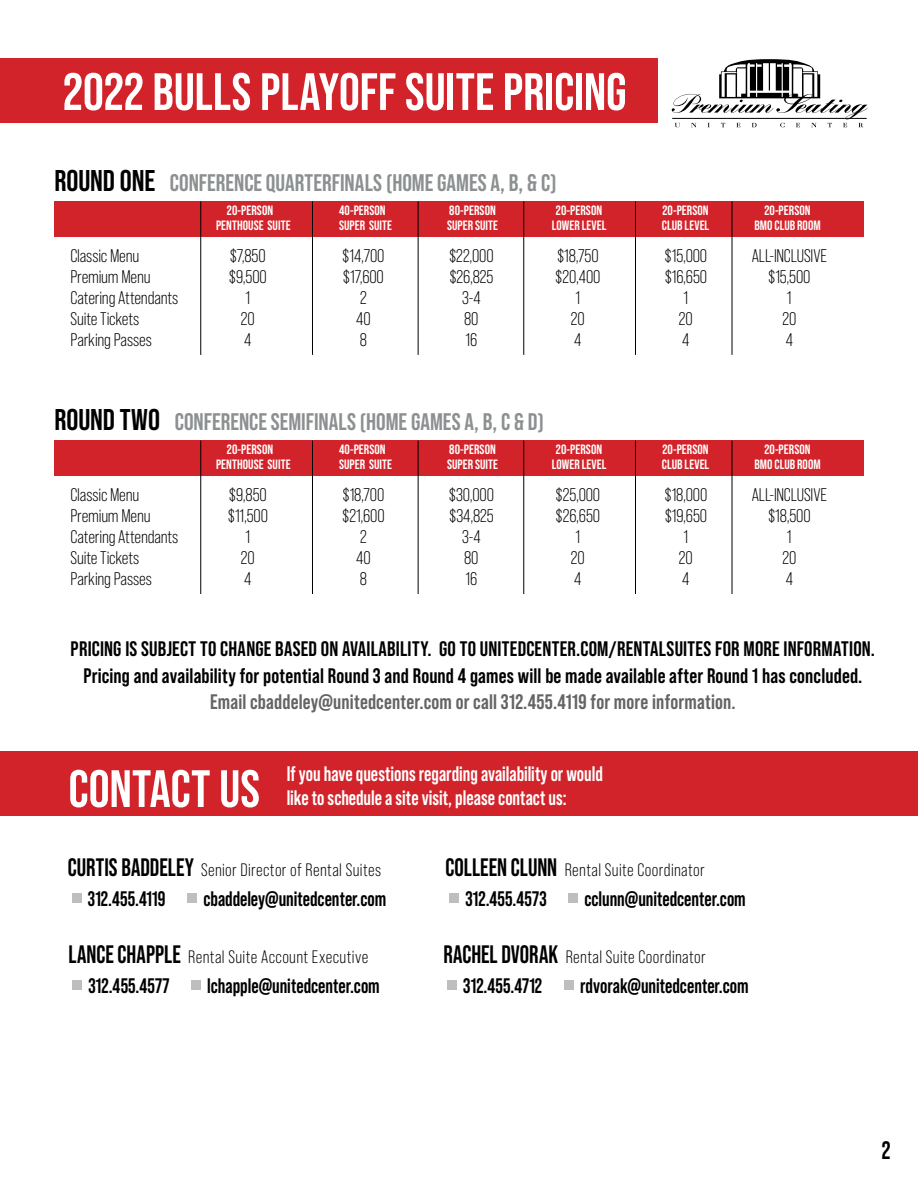
<style>
.page{position:relative;width:918px;height:1188px;background:#fff}
.page>*{position:absolute;margin:0;border:0;box-sizing:border-box;transform-origin:0 0}
.t1{font:700 52.5px "Bebas Neue Pro";color:#fff}
.t2{font:700 25.2px "Bebas Neue Pro";color:#000;scale:.93 1}
.t3{font:700 24px "Bebas Neue Pro";color:#8c9091}
.t4{font:700 21px/27px "Bebas Neue Pro";letter-spacing:.005em;color:#000;text-align:center}
.t5{font:700 21px "Bebas Neue Pro";letter-spacing:.005em;color:#000;scale:.93 1}
.t6{font:700 21px/24px "Bebas Neue Pro";color:#fff;scale:.93 1}
.t7{font:700 21px "Bebas Neue Pro";letter-spacing:.005em;color:#636466}
.t8{font:18.3px "Bebas Neue Pro";letter-spacing:-.01em;color:#000}
.t9{font:18px "Bebas Neue Pro";letter-spacing:.02em;color:#000}
.t10{font:700 13.5px "Bebas Neue Pro";letter-spacing:.005em;color:#fff}
.s1{font-size:30px;color:#000}
.s2{font-weight:700;font-size:25.2px}
</style>
<div class="page">
<div style="left:0;top:58px;width:657px;height:65px;background:#d2232a"></div>
<div style="left:0;top:751px;width:918px;height:65px;background:#d2232a"></div>
<svg style="left:672px;top:59px;width:196px;height:68px"></svg>
<div style="left:72px;top:894px;width:10px;height:9px;background:#bcbec0"></div>
<div style="left:187px;top:894px;width:10px;height:9px;background:#bcbec0"></div>
<div style="left:449px;top:894px;width:10px;height:9px;background:#bcbec0"></div>
<div style="left:569px;top:894px;width:9px;height:9px;background:#bcbec0"></div>
<div style="left:447px;top:980px;width:10px;height:10px;background:#bcbec0"></div>
<div style="left:564px;top:980px;width:10px;height:10px;background:#bcbec0"></div>
<div style="left:72px;top:980px;width:10px;height:10px;background:#bcbec0"></div>
<div style="left:191px;top:980px;width:10px;height:10px;background:#bcbec0"></div>
<div style="left:54px;top:201px;width:810px;height:36px;background:#d2232a"></div>
<div style="left:54px;top:440px;width:810px;height:36px;background:#d2232a"></div>
<hr style="left:200px;top:201px;width:1px;height:154px;background:#000">
<hr style="left:200px;top:441px;width:1px;height:153px;background:#000">
<hr style="left:312px;top:201px;width:1px;height:154px;background:#000">
<hr style="left:312px;top:441px;width:1px;height:153px;background:#000">
<hr style="left:418px;top:201px;width:1px;height:154px;background:#000">
<hr style="left:418px;top:441px;width:1px;height:153px;background:#000">
<hr style="left:523px;top:201px;width:1px;height:154px;background:#000">
<hr style="left:523px;top:441px;width:1px;height:153px;background:#000">
<hr style="left:635px;top:201px;width:1px;height:154px;background:#000">
<hr style="left:635px;top:441px;width:1px;height:153px;background:#000">
<hr style="left:732px;top:201px;width:1px;height:154px;background:#000">
<hr style="left:732px;top:441px;width:1px;height:153px;background:#000">
<h1 class="t1" style="left:63px;top:62px;width:565px">2022 BULLS PLAYOFF SUITE PRICING</h1>
<h3 class="t3" style="left:55px;top:169px;width:504px"><span class="s1">ROUND ONE</span> CONFERENCE QUARTERFINALS (HOME GAMES A, B, &amp; C)</h3>
<p class="t10" style="left:227px;top:203px;width:48px">20-PERSON</p>
<p class="t10" style="left:339px;top:203px;width:48px">40-PERSON</p>
<p class="t10" style="left:449px;top:203px;width:48px">80-PERSON</p>
<p class="t10" style="left:556px;top:203px;width:48px">20-PERSON</p>
<p class="t10" style="left:662px;top:203px;width:48px">20-PERSON</p>
<p class="t10" style="left:764px;top:203px;width:48px">20-PERSON</p>
<p class="t10" style="left:216px;top:218px;width:76px">PENTHOUSE SUITE</p>
<p class="t10" style="left:339px;top:218px;width:55px">SUPER SUITE</p>
<p class="t10" style="left:447px;top:218px;width:53px">SUPER SUITE</p>
<p class="t10" style="left:552px;top:218px;width:56px">LOWER LEVEL</p>
<p class="t10" style="left:662px;top:218px;width:49px">CLUB LEVEL</p>
<p class="t10" style="left:754px;top:218px;width:68px">BMO CLUB ROOM</p>
<p class="t8" style="left:70px;top:245px;width:70px">Classic Menu</p>
<p class="t8" style="left:230px;top:245px;width:37px">$7,850</p>
<p class="t8" style="left:342px;top:245px;width:44px">$14,700</p>
<p class="t8" style="left:449px;top:245px;width:46px">$22,000</p>
<p class="t8" style="left:557px;top:245px;width:43px">$18,750</p>
<p class="t8" style="left:665px;top:245px;width:44px">$15,000</p>
<p class="t8" style="left:752px;top:245px;width:77px">ALL-INCLUSIVE</p>
<p class="t8" style="left:70px;top:266px;width:82px">Premium Menu</p>
<p class="t8" style="left:229px;top:266px;width:39px">$9,500</p>
<p class="t8" style="left:343px;top:266px;width:42px">$17,600</p>
<p class="t8" style="left:449px;top:266px;width:46px">$26,825</p>
<p class="t8" style="left:555px;top:266px;width:47px">$20,400</p>
<p class="t8" style="left:665px;top:266px;width:44px">$16,650</p>
<p class="t8" style="left:768px;top:266px;width:44px">$15,500</p>
<p class="t8" style="left:70px;top:287px;width:109px">Catering Attendants</p>
<p class="t8" style="left:246px;top:287px;width:6px">1</p>
<p class="t8" style="left:360px;top:287px;width:8px">2</p>
<p class="t8" style="left:462px;top:287px;width:20px">3-4</p>
<p class="t8" style="left:575px;top:287px;width:6px">1</p>
<p class="t8" style="left:683px;top:287px;width:6px">1</p>
<p class="t8" style="left:787px;top:287px;width:6px">1</p>
<p class="t8" style="left:70px;top:308px;width:70px">Suite Tickets</p>
<p class="t8" style="left:241px;top:308px;width:15px">20</p>
<p class="t8" style="left:356px;top:308px;width:16px">40</p>
<p class="t8" style="left:464px;top:308px;width:16px">80</p>
<p class="t8" style="left:571px;top:308px;width:15px">20</p>
<p class="t8" style="left:679px;top:308px;width:15px">20</p>
<p class="t8" style="left:782px;top:308px;width:15px">20</p>
<p class="t8" style="left:71px;top:329px;width:83px">Parking Passes</p>
<p class="t8" style="left:244px;top:329px;width:9px">4</p>
<p class="t8" style="left:360px;top:329px;width:9px">8</p>
<p class="t8" style="left:466px;top:329px;width:13px">16</p>
<p class="t8" style="left:574px;top:329px;width:9px">4</p>
<p class="t8" style="left:682px;top:329px;width:9px">4</p>
<p class="t8" style="left:786px;top:329px;width:9px">4</p>
<h3 class="t3" style="left:55px;top:408px;width:491px"><span class="s1">ROUND TWO</span> CONFERENCE SEMIFINALS (HOME GAMES A, B, C &amp; D)</h3>
<p class="t10" style="left:227px;top:442px;width:48px">20-PERSON</p>
<p class="t10" style="left:339px;top:442px;width:48px">40-PERSON</p>
<p class="t10" style="left:449px;top:442px;width:48px">80-PERSON</p>
<p class="t10" style="left:556px;top:442px;width:48px">20-PERSON</p>
<p class="t10" style="left:662px;top:442px;width:48px">20-PERSON</p>
<p class="t10" style="left:764px;top:442px;width:48px">20-PERSON</p>
<p class="t10" style="left:216px;top:457px;width:76px">PENTHOUSE SUITE</p>
<p class="t10" style="left:339px;top:457px;width:55px">SUPER SUITE</p>
<p class="t10" style="left:447px;top:457px;width:53px">SUPER SUITE</p>
<p class="t10" style="left:552px;top:457px;width:56px">LOWER LEVEL</p>
<p class="t10" style="left:662px;top:457px;width:49px">CLUB LEVEL</p>
<p class="t10" style="left:754px;top:457px;width:68px">BMO CLUB ROOM</p>
<p class="t8" style="left:71px;top:485px;width:70px">Classic Menu</p>
<p class="t8" style="left:229px;top:485px;width:39px">$9,850</p>
<p class="t8" style="left:342px;top:485px;width:43px">$18,700</p>
<p class="t8" style="left:449px;top:485px;width:47px">$30,000</p>
<p class="t8" style="left:556px;top:485px;width:46px">$25,000</p>
<p class="t8" style="left:664px;top:485px;width:44px">$18,000</p>
<p class="t8" style="left:752px;top:485px;width:77px">ALL-INCLUSIVE</p>
<p class="t8" style="left:71px;top:506px;width:82px">Premium Menu</p>
<p class="t8" style="left:228px;top:506px;width:42px">$11,500</p>
<p class="t8" style="left:342px;top:506px;width:44px">$21,600</p>
<p class="t8" style="left:449px;top:506px;width:46px">$34,825</p>
<p class="t8" style="left:556px;top:506px;width:46px">$26,650</p>
<p class="t8" style="left:665px;top:506px;width:44px">$19,650</p>
<p class="t8" style="left:768px;top:506px;width:44px">$18,500</p>
<p class="t8" style="left:71px;top:527px;width:109px">Catering Attendants</p>
<p class="t8" style="left:246px;top:527px;width:6px">1</p>
<p class="t8" style="left:360px;top:527px;width:8px">2</p>
<p class="t8" style="left:462px;top:527px;width:20px">3-4</p>
<p class="t8" style="left:576px;top:527px;width:6px">1</p>
<p class="t8" style="left:684px;top:527px;width:6px">1</p>
<p class="t8" style="left:787px;top:527px;width:6px">1</p>
<p class="t8" style="left:70px;top:548px;width:70px">Suite Tickets</p>
<p class="t8" style="left:241px;top:548px;width:15px">20</p>
<p class="t8" style="left:356px;top:548px;width:16px">40</p>
<p class="t8" style="left:464px;top:548px;width:16px">80</p>
<p class="t8" style="left:571px;top:548px;width:15px">20</p>
<p class="t8" style="left:679px;top:548px;width:15px">20</p>
<p class="t8" style="left:782px;top:548px;width:15px">20</p>
<p class="t8" style="left:71px;top:569px;width:83px">Parking Passes</p>
<p class="t8" style="left:244px;top:569px;width:9px">4</p>
<p class="t8" style="left:360px;top:569px;width:9px">8</p>
<p class="t8" style="left:466px;top:569px;width:13px">16</p>
<p class="t8" style="left:574px;top:569px;width:9px">4</p>
<p class="t8" style="left:682px;top:569px;width:9px">4</p>
<p class="t8" style="left:786px;top:569px;width:9px">4</p>
<p class="t4" style="left:71px;top:635px;width:806px">PRICING IS SUBJECT TO CHANGE BASED ON AVAILABILITY. GO TO UNITEDCENTER.COM/RENTALSUITES FOR MORE INFORMATION.<br>Pricing and availability for potential Round 3 and Round 4 games will be made available after Round 1 has concluded.</p>
<p class="t7" style="left:210px;top:690px;width:527px">Email cbaddeley@unitedcenter.com or call 312.455.4119 for more information.</p>
<h1 class="t1" style="left:69px;top:759px;width:193px">CONTACT US</h1>
<p class="t6" style="left:287px;top:761px;width:341px">If you have questions regarding availability or would like to schedule a site visit, please contact us:</p>
<p class="t9" style="left:68px;top:860px;width:315px"><span class="s2">CURTIS BADDELEY</span> Senior Director of Rental Suites</p>
<p class="t5" style="left:88px;top:887px;width:85px">312.455.4119</p>
<p class="t5" style="left:203px;top:887px;width:198px">cbaddeley@unitedcenter.com</p>
<p class="t9" style="left:69px;top:946px;width:301px"><span class="s2">LANCE CHAPPLE</span> Rental Suite Account Executive</p>
<p class="t5" style="left:88px;top:973px;width:89px">312.455.4577</p>
<p class="t5" style="left:207px;top:973px;width:187px">lchapple@unitedcenter.com</p>
<p class="t9" style="left:446px;top:860px;width:261px"><span class="s2">COLLEEN CLUNN</span> Rental Suite Coordinator</p>
<p class="t5" style="left:465px;top:887px;width:89px">312.455.4573</p>
<p class="t5" style="left:585px;top:887px;width:175px">cclunn@unitedcenter.com</p>
<p class="t9" style="left:443px;top:946px;width:264px"><span class="s2">RACHEL DVORAK</span> Rental Suite Coordinator</p>
<p class="t5" style="left:463px;top:973px;width:86px">312.455.4712</p>
<p class="t5" style="left:580px;top:973px;width:183px">rdvorak@unitedcenter.com</p>
<h2 class="t2" style="left:882px;top:1136px;width:11px">2</h2>
</div>
